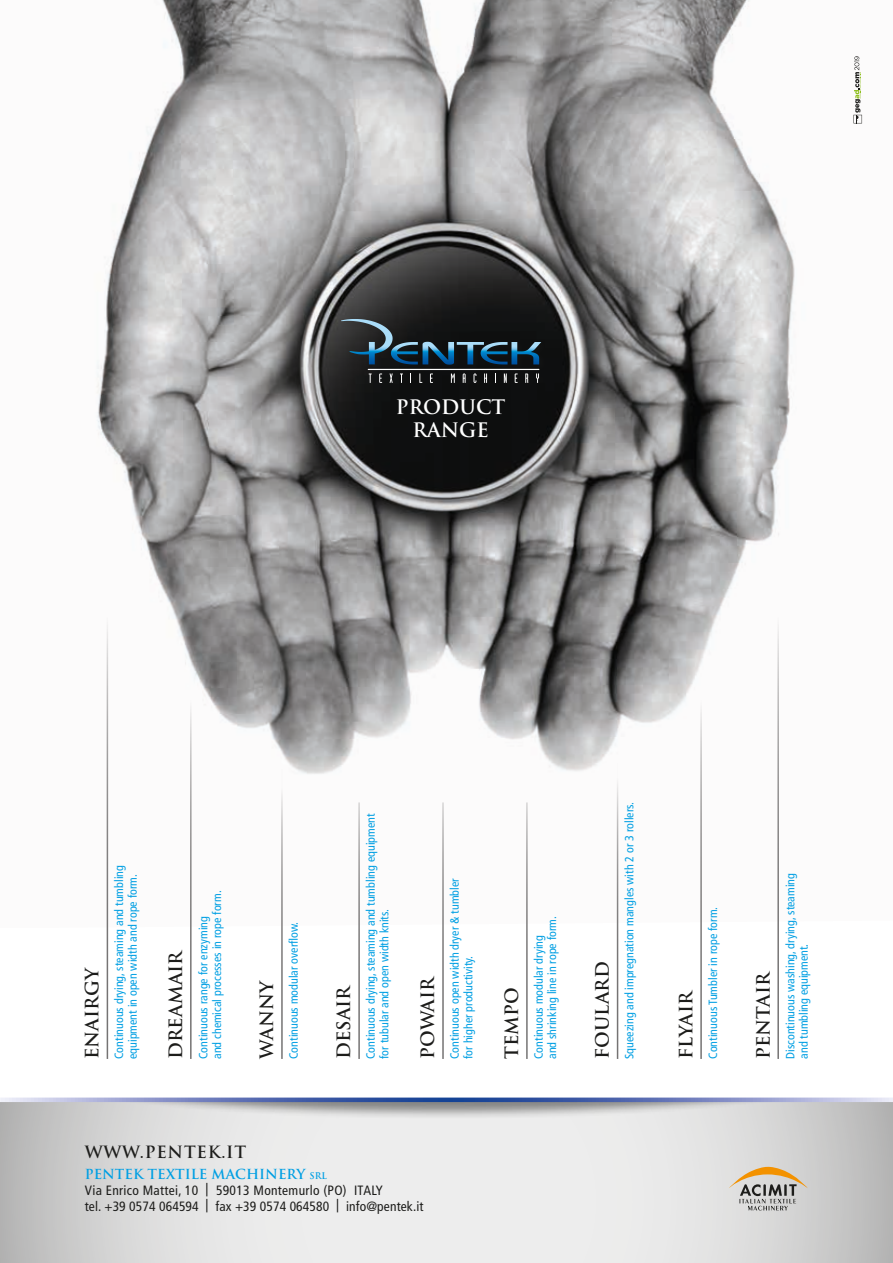
<style>
.page{position:relative;width:893px;height:1263px;background:#fff}
.page>*{position:absolute;margin:0;border:0;box-sizing:border-box;transform-origin:0 0}
.t1{font:700 19.5px/23.4px "Trajan Pro";color:#fff;text-align:center}
.t2{font:700 18px "Trajan Pro";color:#1d1d1b}
.t3{font:700 16.5px "Trajan Pro";letter-spacing:.05em;color:#1d1d1b}
.t4{font:condensed 13.5px/16.2px "Frutiger LT Std";letter-spacing:.01em;color:#1d1d1b}
.t5{font:700 13.5px "Trajan Pro";color:#009fe3}
.t6{font:condensed 12px/13.5px "Frutiger LT Std";color:#009fe3}
.s1{font-size:9px}
</style>
<div class="page">
<svg style="left:0;top:1102px;width:893px;height:161px;background:#dedede"></svg>
<div style="left:46px;top:1099px;width:802px;height:21px;background:#1d1d1b;opacity:.5"></div>
<svg style="left:0;top:1097px;width:893px;height:5px;background:#7f90c4"></svg>
<img style="left:96px;top:0;width:767px;height:928px">
<svg style="left:728px;top:1166px;width:80px;height:44px;background:#c6bbac"></svg>
<svg style="left:853px;top:56px;width:9px;height:67px"></svg>
<hr style="left:107px;top:614px;width:1px;height:445px;background:#757373">
<hr style="left:281px;top:769px;width:2px;height:290px;background:#757373">
<hr style="left:358px;top:802px;width:2px;height:257px;background:#757373">
<hr style="left:617px;top:763px;width:1px;height:296px;background:#757373">
<hr style="left:190px;top:698px;width:2px;height:361px;background:#757373">
<hr style="left:442px;top:802px;width:2px;height:257px;background:#757373">
<hr style="left:526px;top:802px;width:2px;height:257px;background:#757373">
<hr style="left:777px;top:614px;width:2px;height:445px;background:#757373">
<hr style="left:700px;top:698px;width:2px;height:361px;background:#757373">
<div style="left:340px;top:317px;width:208px;height:73px;background:#1d1d1b;opacity:.3"></div>
<svg style="left:391px;top:338px;width:150px;height:27px;background:#1e3f53"></svg>
<svg style="left:369px;top:373px;width:3px;height:10px"></svg>
<svg style="left:379px;top:373px;width:3px;height:10px"></svg>
<svg style="left:390px;top:373px;width:3px;height:10px"></svg>
<svg style="left:400px;top:373px;width:3px;height:10px"></svg>
<svg style="left:419px;top:373px;width:3px;height:10px"></svg>
<svg style="left:430px;top:373px;width:3px;height:10px"></svg>
<svg style="left:451px;top:373px;width:4px;height:10px"></svg>
<svg style="left:463px;top:373px;width:3px;height:10px"></svg>
<svg style="left:473px;top:373px;width:3px;height:10px"></svg>
<svg style="left:484px;top:373px;width:3px;height:10px"></svg>
<svg style="left:504px;top:373px;width:3px;height:10px"></svg>
<svg style="left:515px;top:373px;width:3px;height:10px"></svg>
<svg style="left:525px;top:373px;width:3px;height:10px"></svg>
<svg style="left:536px;top:373px;width:3px;height:10px"></svg>
<h1 class="t1" style="left:396px;top:395px;width:111px">PRODUCT<br>RANGE</h1>
<h2 class="t2" style="left:81px;top:1059px;width:94px;rotate:-90deg">ENAIRGY</h2>
<p class="t6" style="left:112px;top:1059px;width:195px;rotate:-90deg">Continuous drying, steaming and tumbling equipment in open width and rope form.</p>
<h2 class="t2" style="left:164px;top:1059px;width:111px;rotate:-90deg">DREAMAIR</h2>
<p class="t6" style="left:197px;top:1059px;width:170px;rotate:-90deg">Continuous range for enzyming<br>and chemical processes in rope form.</p>
<h2 class="t2" style="left:255px;top:1059px;width:81px;rotate:-90deg">WANNY</h2>
<p class="t6" style="left:287px;top:1059px;width:139px;rotate:-90deg">Continuous modular overflow.</p>
<h2 class="t2" style="left:332px;top:1059px;width:76px;rotate:-90deg">DESAIR</h2>
<p class="t6" style="left:364px;top:1059px;width:247px;rotate:-90deg">Continuous drying, steaming and tumbling equipment for tubular and open width knits.</p>
<h2 class="t2" style="left:416px;top:1059px;width:85px;rotate:-90deg">POWAIR</h2>
<p class="t6" style="left:448px;top:1059px;width:182px;rotate:-90deg">Continuous open width dryer &amp; tumbler for higher productivity.</p>
<h2 class="t2" style="left:500px;top:1059px;width:73px;rotate:-90deg">TEMPO</h2>
<p class="t6" style="left:532px;top:1059px;width:144px;rotate:-90deg">Continuous modular drying and shrinking line in rope form.</p>
<h3 class="t3" style="left:85px;top:1142px;width:163px">WWW.PENTEK.IT</h3>
<p class="t5" style="left:85px;top:1166px;width:244px">PENTEK TEXTILE MACHINERY <span class="s1">SRL</span></p>
<p class="t4" style="left:85px;top:1182px;width:340px">Via Enrico Mattei, 10 | 59013 Montemurlo (PO) ITALY<br>tel. +39 0574 064594 | fax +39 0574 064580 | info@pentek.it</p>
<h2 class="t2" style="left:591px;top:1059px;width:99px;rotate:-90deg">FOULARD</h2>
<p class="t6" style="left:623px;top:1059px;width:259px;rotate:-90deg">Squeezing and impregnation mangles with 2 or 3 rollers.</p>
<h2 class="t2" style="left:675px;top:1059px;width:71px;rotate:-90deg">FLYAIR</h2>
<p class="t6" style="left:706px;top:1059px;width:153px;rotate:-90deg">Continuous Tumbler in rope form.</p>
<h2 class="t2" style="left:752px;top:1059px;width:89px;rotate:-90deg">PENTAIR</h2>
<p class="t6" style="left:784px;top:1059px;width:187px;rotate:-90deg">Discontinuous washing, drying, steaming and tumbling equipment.</p>
</div>
